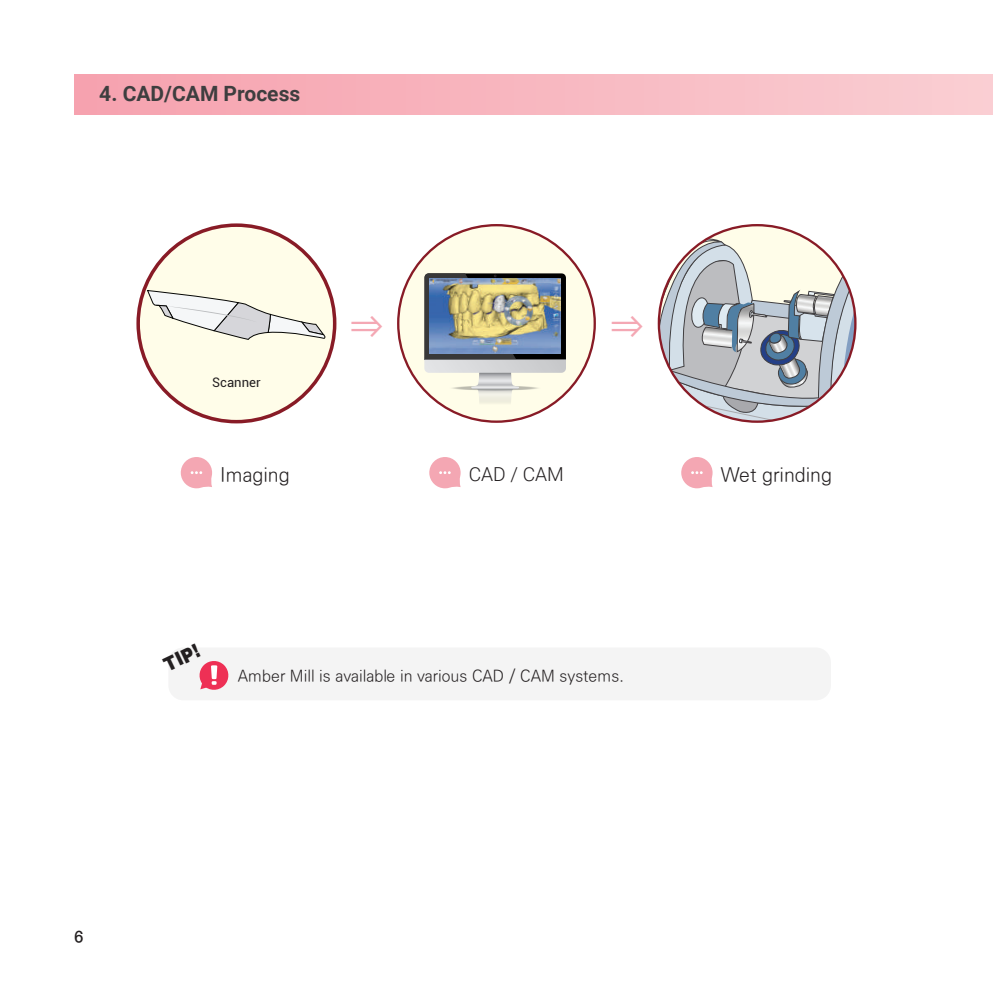
<style>
.page{position:relative;width:993px;height:993px;background:#fff}
.page>*{position:absolute;margin:0;border:0;box-sizing:border-box;transform-origin:0 0}
.t1{font:700 38.5px "Ko Pub Dotum";color:#f4a8b4;scale:.95 1}
.t2{font:700 21px "Roboto";color:#3e3e3f}
.t3{font:300 19.25px "Ko Pub Dotum";color:#231f20}
.t4{font:300 19.25px "Roboto";color:#231f20}
.t5{font:900 19.25px "Arial";color:#231f20;scale:.9 1}
.t6{font:300 15.75px "Ko Pub Dotum";color:#231f20}
.t7{font:700 15.75px "Ko Pub Dotum";color:#231f20}
.t8{font:13.12px "Roboto";color:#231f20}
</style>
<div class="page">
<div style="left:74px;top:74px;width:918px;height:40px;background:linear-gradient(to right,#f6a1ae,#faced3)"></div>
<div style="left:138px;top:225px;width:196px;height:196px;background:#fffde9;border-radius:50%"></div>
<svg style="left:147px;top:290px;width:178px;height:49px"></svg>
<div style="left:136px;top:223px;width:200px;height:200px;border:4px solid #881b26;border-radius:50%"></div>
<div style="left:398px;top:225px;width:196px;height:196px;background:#fffde9;border-radius:50%"></div>
<svg style="left:424px;top:273px;width:141px;height:132px"></svg>
<img style="left:429px;top:278px;width:131px;height:75px">
<svg style="left:660px;top:236px;width:195px;height:185px"></svg>
<svg style="left:180px;top:457px;width:32px;height:31px"></svg>
<svg style="left:429px;top:457px;width:31px;height:31px"></svg>
<svg style="left:681px;top:457px;width:31px;height:31px"></svg>
<div style="left:168px;top:647px;width:662px;height:53px;background:#f4f4f4;border-radius:15px"></div>
<svg style="left:199px;top:661px;width:30px;height:29px"></svg>
<h2 class="t2" style="left:99px;top:78px;width:202px">4. CAD/CAM Process</h2>
<p class="t8" style="left:212px;top:373px;width:50px">Scanner</p>
<h1 class="t1" style="left:350px;top:306px;width:36px">⇒</h1>
<h1 class="t1" style="left:610px;top:306px;width:36px">⇒</h1>
<p class="t3" style="left:220px;top:465px;width:71px">Imaging</p>
<p class="t4" style="left:468px;top:460px;width:97px">CAD / CAM</p>
<p class="t5" style="left:159px;top:653px;width:43px;rotate:-26deg">TIP!</p>
<p class="t6" style="left:238px;top:668px;width:388px">Amber Mill is available in various CAD / CAM systems.</p>
<p class="t3" style="left:720px;top:465px;width:113px">Wet grinding</p>
<p class="t7" style="left:74px;top:929px;width:10px">6</p>
</div>
